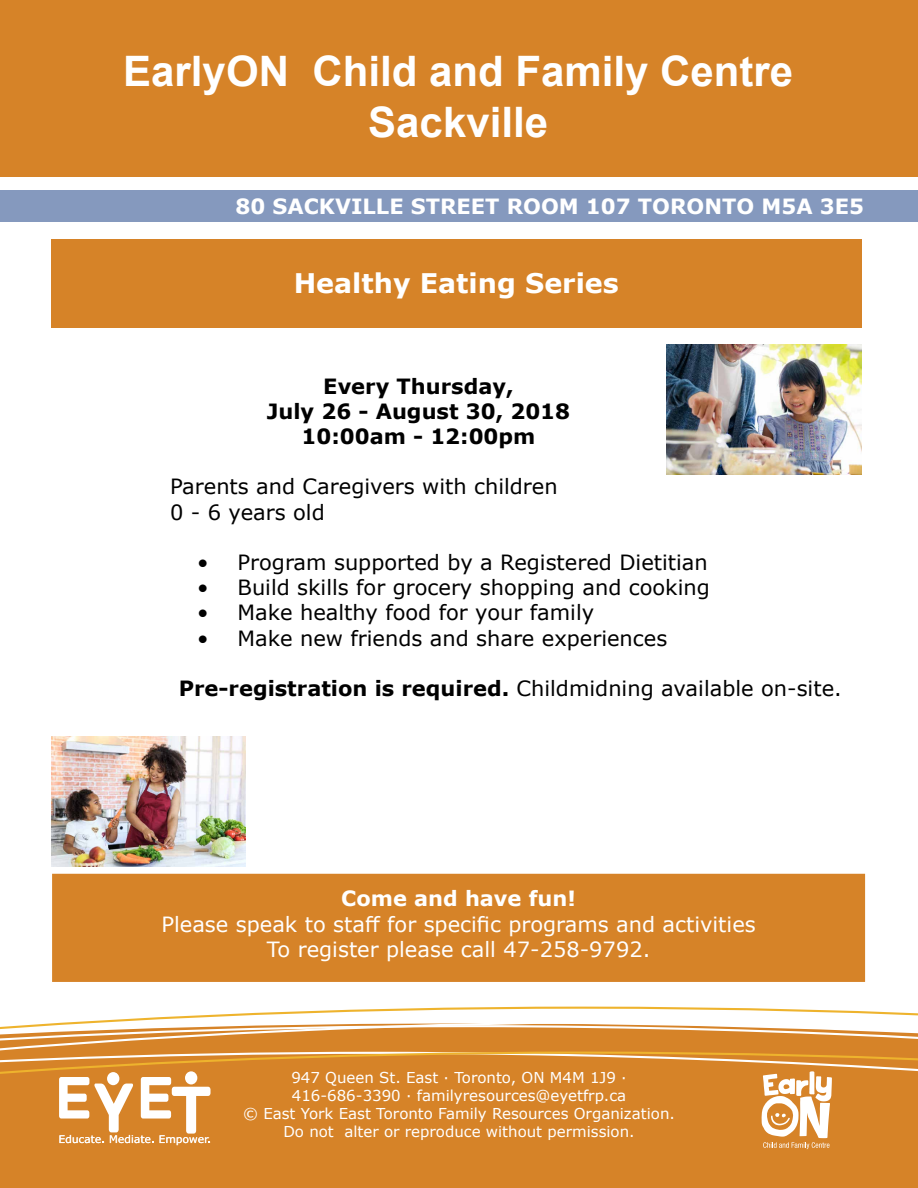
<style>
.page{position:relative;width:918px;height:1188px;background:#fff}
.page>*{position:absolute;margin:0;border:0;box-sizing:border-box;transform-origin:0 0}
.t1{font:700 42px/50.4px "Arial";color:#fff;text-align:center}
.t2{font:700 27px "Verdana";color:#fff}
.t3{font:21px/25.2px "Verdana";color:#000}
.t4{font:21px "Verdana";color:#fff}
.t5{font:700 21px "Verdana";color:#fff}
.t6{font:700 21px/25.2px "Verdana";color:#000;text-align:center}
.t7{font:15px/18px "Verdana";color:#fff;text-align:center}
.t8{font:10.65px "Verdana";color:#fff}
.s1{font-weight:700}
</style>
<div class="page">
<svg style="left:93px;top:1007px;width:825px;height:14px"></svg>
<svg style="left:0;top:1025px;width:918px;height:27px;background:#dd9b51"></svg>
<div style="left:0;top:1052px;width:918px;height:136px;background:#d68328"></div>
<div style="left:0;top:0;width:918px;height:177px;background:#d68328"></div>
<div style="left:0;top:190px;width:918px;height:31px;background:#8599be"></div>
<div style="left:107px;top:1072px;width:12px;height:13px;background:#fff;border-radius:50%"></div>
<div style="left:185px;top:1071px;width:12px;height:13px;background:#fff;border-radius:50%"></div>
<svg style="left:59px;top:1077px;width:152px;height:68px"></svg>
<svg style="left:762px;top:1071px;width:70px;height:78px"></svg>
<div style="left:51px;top:239px;width:810px;height:88px;background:#d68328"></div>
<div style="left:54px;top:875px;width:810px;height:105px;background:#d68328"></div>
<div style="left:52px;top:874px;width:813px;height:108px;border:3px solid #d68328"></div>
<img style="left:667px;top:345px;width:194px;height:129px">
<img style="left:51px;top:737px;width:195px;height:129px">
<h1 class="t1" style="left:123px;top:47px;width:671px">EarlyON Child and Family Centre<br>Sackville</h1>
<p class="t5" style="left:235px;top:191px;width:630px">80 SACKVILLE STREET ROOM 107 TORONTO M5A 3E5</p>
<p class="t2" style="left:294px;top:264px;width:327px">Healthy Eating Series</p>
<p class="t6" style="left:267px;top:373px;width:305px">Every Thursday,<br>July 26 - August 30, 2018</p>
<p class="t6" style="left:302px;top:423px;width:235px">10:00am - 12:00pm</p>
<p class="t3" style="left:170px;top:474px;width:389px">Parents and Caregivers with children<br>0 - 6 years old</p>
<p class="t3" style="left:197px;top:550px;width:512px">• Program supported by a Registered Dietitian</p>
<p class="t3" style="left:197px;top:575px;width:514px">• Build skills for grocery shopping and cooking</p>
<p class="t3" style="left:197px;top:600px;width:399px">• Make healthy food for your family</p>
<p class="t3" style="left:197px;top:625px;width:472px">• Make new friends and share experiences</p>
<p class="t3" style="left:179px;top:676px;width:665px"><span class="s1">Pre-registration is required.</span> Childmidning available on-site.</p>
<p class="t5" style="left:341px;top:884px;width:236px">Come and have fun!</p>
<p class="t4" style="left:161px;top:909px;width:596px">Please speak to staff for specific programs and activities</p>
<p class="t4" style="left:267px;top:935px;width:385px">To register please call 47-258-9792.</p>
<p class="t8" style="left:59px;top:1132px;width:154px">Educate. Mediate. Empower.</p>
<p class="t7" style="left:243px;top:1068px;width:433px">947 Queen St. East · Toronto, ON M4M 1J9 · 416-686-3390 · familyresources@eyetfrp.ca<br>© East York East Toronto Family Resources Organization.<br>Do not alter or reproduce without permission.</p>
</div>
